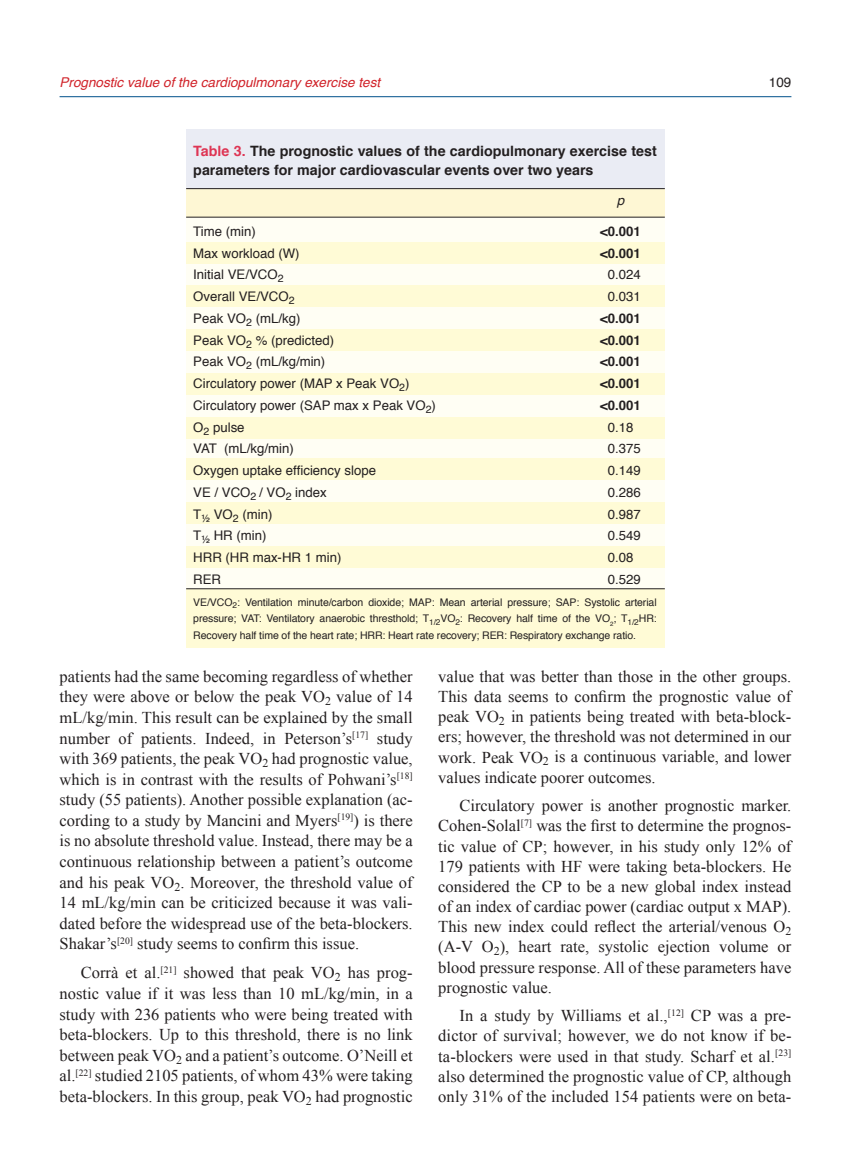
<style>
.page{position:relative;width:851px;height:1170px;background:#fff}
.page>*{position:absolute;margin:0;border:0;box-sizing:border-box;transform-origin:0 0}
.t1{font:16.5px/20.5px "Times New Roman";color:#231f20;text-align:justify}
.t2{font:700 14.25px/18.8px "Helvetica";color:#231f20}
.t3{font:italic 13.5px "Helvetica";color:#d1232a}
.t4{font:13.5px "Helvetica";color:#231f20}
.t5{font:italic 13.5px "Helvetica";color:#231f20}
.t6{font:13.2px "Helvetica";color:#231f20}
.t7{font:700 13.2px "Helvetica";color:#231f20}
.t8{font:10.5px/16.5px "Helvetica";letter-spacing:-.01em;color:#231f20;text-align:justify}
.s1{color:#de3554}
</style>
<div class="page">
<hr style="left:60px;top:96px;width:731px;height:1px;background:#01508b">
<div style="left:186px;top:217px;width:478px;height:430px;background:#fffef4"></div>
<div style="left:186px;top:243px;width:478px;height:21px;background:#fffbd6"></div>
<div style="left:186px;top:285px;width:478px;height:21px;background:#fffbd6"></div>
<div style="left:186px;top:329px;width:478px;height:21px;background:#fffbd6"></div>
<div style="left:186px;top:373px;width:478px;height:21px;background:#fffbd6"></div>
<div style="left:186px;top:417px;width:478px;height:21px;background:#fffbd6"></div>
<div style="left:186px;top:458px;width:478px;height:21px;background:#fffbd6"></div>
<div style="left:186px;top:502px;width:478px;height:21px;background:#fffbd6"></div>
<div style="left:186px;top:546px;width:478px;height:21px;background:#fffbd6"></div>
<div style="left:186px;top:189px;width:478px;height:28px;background:#fef7d4"></div>
<div style="left:186px;top:130px;width:478px;height:59px;background:#eaecf4"></div>
<hr style="left:186px;top:188px;width:478px;height:1px;background:#231f20">
<hr style="left:186px;top:217px;width:478px;height:1px;background:#231f20">
<div style="left:186px;top:589px;width:478px;height:58px;background:#fffbd6"></div>
<hr style="left:186px;top:588px;width:478px;height:1px;background:#231f20">
<p class="t3" style="left:60px;top:71px;width:322px">Prognostic value of the cardiopulmonary exercise test</p>
<p class="t4" style="left:768px;top:73px;width:24px">109</p>
<p class="t2" style="left:193px;top:143px;width:465px"><span class="s1">Table 3.</span> The prognostic values of the cardiopulmonary exercise test parameters for major cardiovascular events over two years</p>
<p class="t5" style="left:617px;top:190px;width:9px">p</p>
<p class="t6" style="left:193px;top:222px;width:64px">Time (min)</p>
<p class="t7" style="left:600px;top:222px;width:42px">&lt;0.001</p>
<p class="t6" style="left:193px;top:244px;width:108px">Max workload (W)</p>
<p class="t7" style="left:600px;top:244px;width:42px">&lt;0.001</p>
<p class="t6" style="left:193px;top:266px;width:92px">Initial VE/VCO<sub>2</sub></p>
<p class="t6" style="left:607px;top:266px;width:35px">0.024</p>
<p class="t6" style="left:193px;top:287px;width:103px">Overall VE/VCO<sub>2</sub></p>
<p class="t6" style="left:607px;top:287px;width:35px">0.031</p>
<p class="t6" style="left:193px;top:309px;width:109px">Peak VO<sub>2</sub> (mL/kg)</p>
<p class="t7" style="left:600px;top:309px;width:42px">&lt;0.001</p>
<p class="t6" style="left:193px;top:331px;width:142px">Peak VO<sub>2</sub> % (predicted)</p>
<p class="t7" style="left:600px;top:331px;width:42px">&lt;0.001</p>
<p class="t6" style="left:193px;top:353px;width:134px">Peak VO<sub>2</sub> (mL/kg/min)</p>
<p class="t7" style="left:600px;top:352px;width:42px">&lt;0.001</p>
<p class="t6" style="left:193px;top:374px;width:218px">Circulatory power (MAP x Peak VO<sub>2</sub>)</p>
<p class="t7" style="left:600px;top:374px;width:42px">&lt;0.001</p>
<p class="t6" style="left:193px;top:396px;width:244px">Circulatory power (SAP max x Peak VO<sub>2</sub>)</p>
<p class="t7" style="left:600px;top:396px;width:42px">&lt;0.001</p>
<p class="t6" style="left:193px;top:418px;width:53px">O<sub>2</sub> pulse</p>
<p class="t6" style="left:607px;top:418px;width:27px">0.18</p>
<p class="t6" style="left:193px;top:440px;width:102px">VAT (mL/kg/min)</p>
<p class="t6" style="left:607px;top:440px;width:35px">0.375</p>
<p class="t6" style="left:193px;top:461px;width:184px">Oxygen uptake efficiency slope</p>
<p class="t6" style="left:607px;top:461px;width:35px">0.149</p>
<p class="t6" style="left:193px;top:483px;width:135px">VE / VCO<sub>2</sub> / VO<sub>2</sub> index</p>
<p class="t6" style="left:607px;top:483px;width:35px">0.286</p>
<p class="t6" style="left:193px;top:505px;width:81px">T<sub>½</sub> VO<sub>2</sub> (min)</p>
<p class="t6" style="left:607px;top:505px;width:35px">0.987</p>
<p class="t6" style="left:193px;top:527px;width:75px">T<sub>½</sub> HR (min)</p>
<p class="t6" style="left:607px;top:527px;width:35px">0.549</p>
<p class="t6" style="left:193px;top:548px;width:150px">HRR (HR max-HR 1 min)</p>
<p class="t6" style="left:607px;top:548px;width:27px">0.08</p>
<p class="t6" style="left:193px;top:570px;width:29px">RER</p>
<p class="t6" style="left:607px;top:570px;width:35px">0.529</p>
<p class="t8" style="left:193px;top:594px;width:465px">VE/VCO<sub>2</sub>: Ventilation minute/carbon dioxide; MAP: Mean arterial pressure; SAP: Systolic arterial pressure; VAT: Ventilatory anaerobic thresthold; T<sub>1/2</sub>VO<sub>2</sub>: Recovery half time of the VO<sub>2</sub>; T<sub>1/2</sub>HR:<br>Recovery half time of the heart rate; HRR: Heart rate recovery; RER: Respiratory exchange ratio.</p>
<p class="t1" style="left:60px;top:665px;width:354px">patients had the same becoming regardless of whether they were above or below the peak VO<sub>2</sub> value of 14 mL/kg/min. This result can be explained by the small number of patients. Indeed, in Peterson’s<sup>[17]</sup> study with 369 patients, the peak VO<sub>2</sub> had prognostic value, which is in contrast with the results of Pohwani’s<sup>[18] </sup>study (55 patients). Another possible explanation (ac&shy;cording to a study by Mancini and Myers<sup>[19]</sup>) is there is no absolute threshold value. Instead, there may be a continuous relationship between a patient’s outcome and his peak VO<sub>2</sub>. Moreover, the threshold value of 14 mL/kg/min can be criticized because it was vali&shy;dated before the widespread use of the beta-blockers.<br>Shakar’s<sup>[20]</sup> study seems to confirm this issue.</p>
<p class="t1" style="left:60px;top:962px;width:354px;text-indent:21px">Corrà et al.<sup>[21]</sup> showed that peak VO<sub>2</sub> has prog&shy;nostic value if it was less than 10 mL/kg/min, in a study with 236 patients who were being treated with beta-blockers. Up to this threshold, there is no link between peak VO<sub>2</sub> and a patient’s outcome. O’Neill et al.<sup>[22]</sup> studied 2105 patients, of whom 43% were taking beta-blockers. In this group, peak VO<sub>2</sub> had prognostic</p>
<p class="t1" style="left:438px;top:666px;width:354px;line-height:20.1px">value that was better than those in the other groups.<br>This data seems to confirm the prognostic value of peak VO<sub>2</sub> in patients being treated with beta-block&shy;ers; however, the threshold was not determined in our work. Peak VO<sub>2</sub> is a continuous variable, and lower values indicate poorer outcomes.</p>
<p class="t1" style="left:438px;top:795px;width:354px;line-height:20.1px;text-indent:21px">Circulatory power is another prognostic marker.<br>Cohen-Solal<sup>[7]</sup> was the first to determine the prognos&shy;tic value of CP; however, in his study only 12% of 179 patients with HF were taking beta-blockers. He considered the CP to be a new global index instead of an index of cardiac power (cardiac output x MAP).<br>This new index could reflect the arterial/venous O<sub>2 </sub>(A-V O<sub>2</sub>), heart rate, systolic ejection volume or blood pressure response. All of these parameters have prognostic value.</p>
<p class="t1" style="left:438px;top:1005px;width:354px;line-height:20.1px;text-indent:21px">In a study by Williams et al.,<sup>[12]</sup> CP was a pre&shy;dictor of survival; however, we do not know if be&shy;ta-blockers were used in that study. Scharf et al.<sup>[23] </sup>also determined the prognostic value of CP, although only 31% of the included 154 patients were on beta-</p>
</div>
